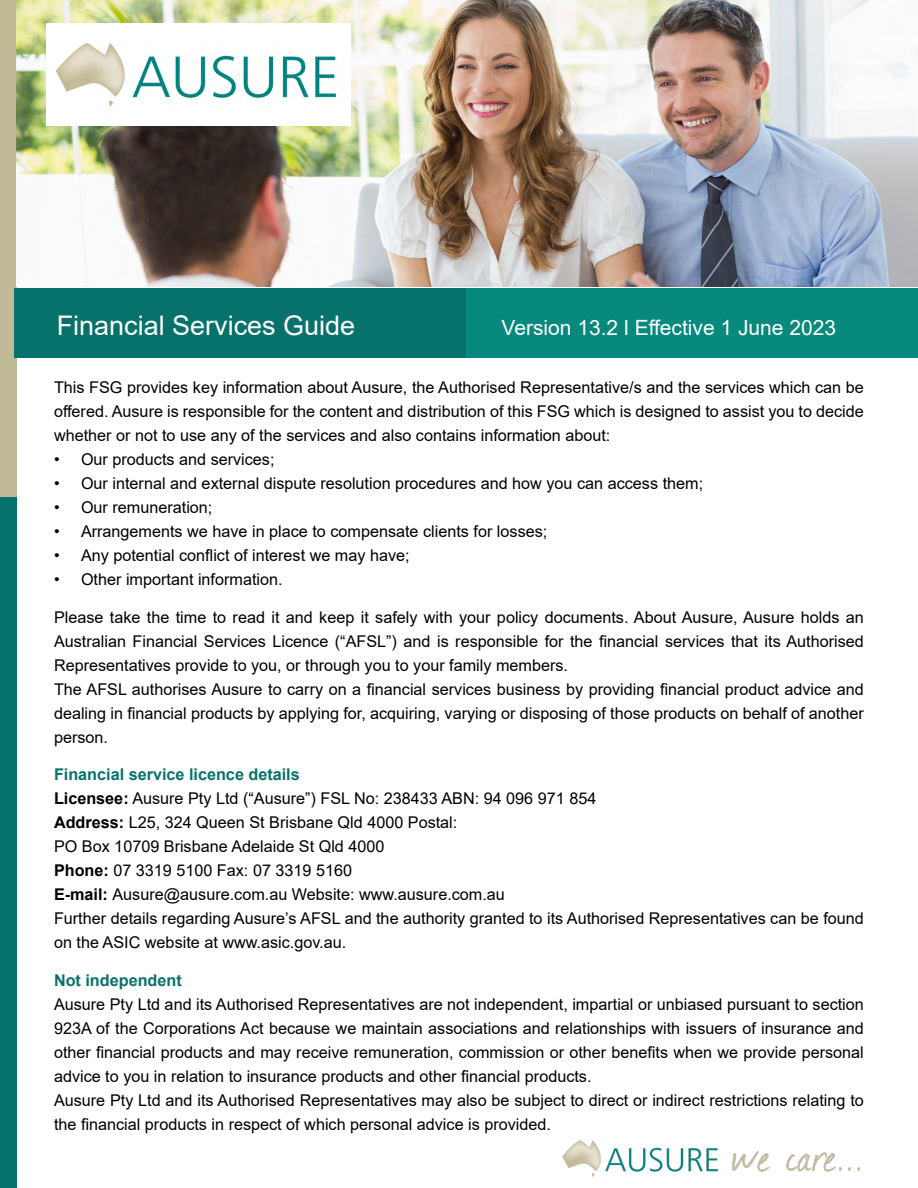
<style>
.page{position:relative;width:918px;height:1188px;background:#fff}
.page>*{position:absolute;margin:0;border:0;box-sizing:border-box;transform-origin:0 0}
.t1{font:27px "Arial";color:#fff}
.t2{font:21px "Arial";color:#fff}
.t3{font:16.2px/24px "Arial";color:#000}
.t4{font:700 16.2px "Arial";color:#08726b}
.s1{font-weight:700;color:#08726b}
.s2{font-weight:700}
</style>
<div class="page">
<div style="left:0;top:0;width:16px;height:517px;background:#c0ba96"></div>
<div style="left:0;top:497px;width:16px;height:691px;background:#07726b"></div>
<div style="left:14px;top:288px;width:452px;height:69px;background:#07726b"></div>
<div style="left:466px;top:288px;width:452px;height:69px;background:#07897e"></div>
<img style="left:16px;top:0;width:902px;height:286px">
<img style="left:562px;top:1140px;width:157px;height:37px">
<img style="left:732px;top:1151px;width:129px;height:21px">
<div style="left:47px;top:23px;width:304px;height:103px;background:#fff"></div>
<img style="left:55px;top:42px;width:281px;height:65px">
<h1 class="t1" style="left:57px;top:307px;width:300px">Financial Services Guide</h1>
<p class="t2" style="left:502px;top:313px;width:336px">Version 13.2 l Effective 1 June 2023</p>
<p class="t3" style="left:54px;top:376px;width:811px;text-align:justify">This FSG provides key information about Ausure, the Authorised Representative/s and the services which can be offered. Ausure is responsible for the content and distribution of this FSG which is designed to assist you to decide whether or not to use any of the services and also contains information about:</p>
<p class="t3" style="left:54px;top:448px;width:222px">• Our products and services;</p>
<p class="t3" style="left:54px;top:472px;width:651px">• Our internal and external dispute resolution procedures and how you can access them;</p>
<p class="t3" style="left:54px;top:496px;width:160px">• Our remuneration;</p>
<p class="t3" style="left:54px;top:520px;width:495px">• Arrangements we have in place to compensate clients for losses;</p>
<p class="t3" style="left:54px;top:544px;width:357px">• Any potential conflict of interest we may have;</p>
<p class="t3" style="left:54px;top:568px;width:230px">• Other important information.</p>
<p class="t3" style="left:54px;top:605px;width:811px">Please take the time to read it and keep it safely with your policy documents. About Ausure, Ausure holds an Australian Financial Services Licence (“AFSL”) and is responsible for the financial services that its Authorised Representatives provide to you, or through you to your family members.<br>The AFSL authorises Ausure to carry on a financial services business by providing financial product advice and dealing in financial products by applying for, acquiring, varying or disposing of those products on behalf of another person.</p>
<p class="t3" style="left:54px;top:763px;width:811px"><span class="s1">Financial service licence details<br></span><span class="s2">Licensee:</span> Ausure Pty Ltd (“Ausure”) FSL No: 238433 ABN: 94 096 971 854<br><span class="s2">Address:</span> L25, 324 Queen St Brisbane Qld 4000 Postal:<br>PO Box 10709 Brisbane Adelaide St Qld 4000<br><span class="s2">Phone:</span> 07 3319 5100 Fax: 07 3319 5160<br><span class="s2">E-mail:</span> Ausure@ausure.com.au Website: www.ausure.com.au<br>Further details regarding Ausure’s AFSL and the authority granted to its Authorised Representatives can be found on the ASIC website at www.asic.gov.au.</p>
<p class="t4" style="left:54px;top:969px;width:129px">Not independent</p>
<p class="t3" style="left:54px;top:992px;width:811px">Ausure Pty Ltd and its Authorised Representatives are not independent, impartial or unbiased pursuant to section 923A of the Corporations Act because we maintain associations and relationships with issuers of insurance and other financial products and may receive remuneration, commission or other benefits when we provide personal advice to you in relation to insurance products and other financial products.<br>Ausure Pty Ltd and its Authorised Representatives may also be subject to direct or indirect restrictions relating to the financial products in respect of which personal advice is provided.</p>
</div>
